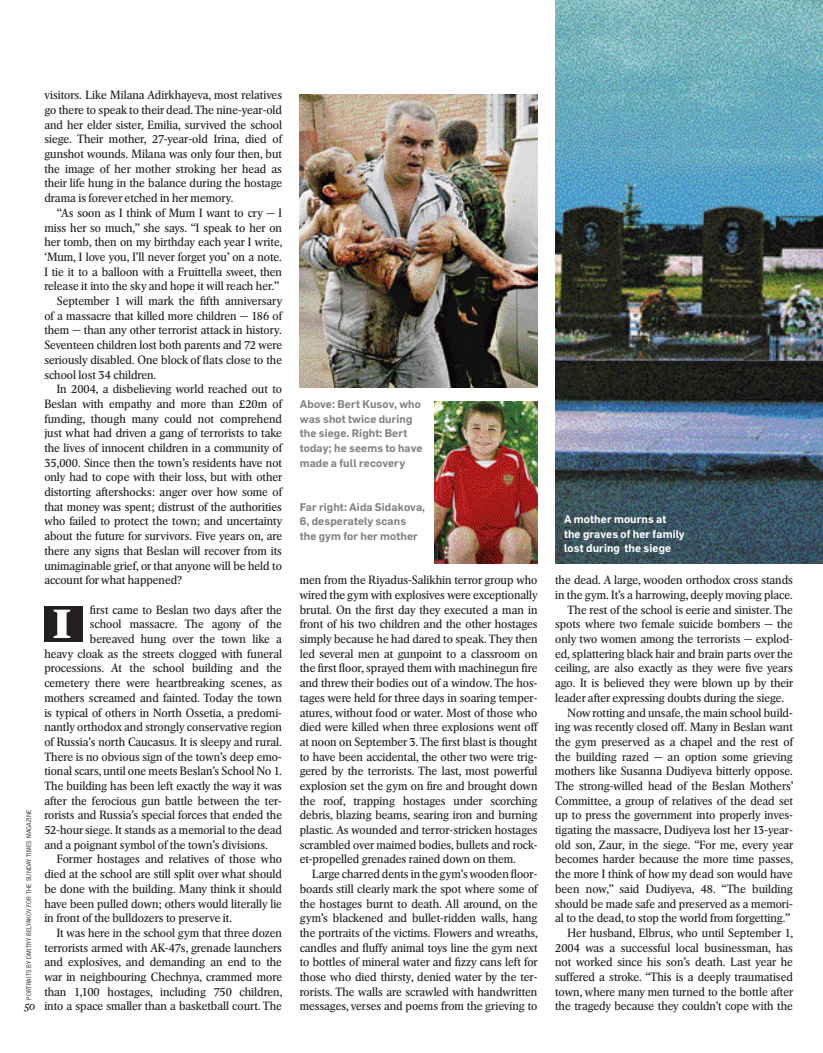
<style>
.page{position:relative;width:823px;height:1053px;background:#fff}
.page>*{position:absolute;margin:0;border:0;box-sizing:border-box;transform-origin:0 0}
.Justified{font:11.88px/14.8px "Arena New";color:#231f20;text-align:justify}
.t1{font:italic 11.25px "Farnham Text";color:#231f20}
.Picture_caption{font:600 11px/14.8px "Flama Stdr";letter-spacing:.01em;color:#808285}
.Picture_caption-2{font:600 11px/14.8px "Flama Stdr";letter-spacing:.01em;color:#fff}
.credit{font:6.88px "News Gothic 2";letter-spacing:.02em;color:#231f20}
</style>
<div class="page">
<img style="left:555px;top:0;width:267px;height:563px">
<img style="left:299px;top:94px;width:238px;height:293px">
<img style="left:434px;top:401px;width:103px;height:162px">
<div style="left:44px;top:606px;width:39px;height:35px;background:#231f20"></div>
<svg style="left:53px;top:609px;width:18px;height:29px"></svg>
<p class="credit" style="left:25px;top:999px;width:191px;rotate:-90deg">PORTRAITS BY DMITRY BELYAKOV FOR THE SUNDAY TIMES MAGAZINE</p>
<p class="t1" style="left:25px;top:999px;width:12px">50</p>
<p class="Justified" style="left:44px;top:88px;width:239px">visitors. Like Milana Adirkhayeva, most relatives go there to speak to their dead. The nine-year-old and her elder sister, Emilia, survived the school siege. Their mother, 27-year-old Irina, died of gunshot wounds. Milana was only four then, but the image of her mother stroking her head as their life hung in the balance during the hostage drama is forever etched in her memory.</p>
<p class="Justified" style="left:44px;top:205px;width:239px;text-indent:12px">“As soon as I think of Mum I want to cry — I miss her so much,” she says. “I speak to her on her tomb, then on my birthday each year I write, ‘Mum, I love you, I’ll never forget you’ on a note.<br>I tie it to a balloon with a Fruittella sweet, then release it into the sky and hope it will reach her.”</p>
<p class="Justified" style="left:44px;top:293px;width:239px;text-indent:12px">September 1 will mark the fifth anniversary of a massacre that killed more children — 186 of them — than any other terrorist attack in history.<br>Seventeen children lost both parents and 72 were seriously disabled. One block of flats close to the school lost 34 children.</p>
<p class="Justified" style="left:44px;top:382px;width:239px;text-indent:12px">In 2004, a disbelieving world reached out to Beslan with empathy and more than £20m of funding, though many could not comprehend just what had driven a gang of terrorists to take the lives of innocent children in a community of 35,000. Since then the town’s residents have not only had to cope with their loss, but with other distorting aftershocks: anger over how some of that money was spent; distrust of the authorities who failed to protect the town; and uncertainty about the future for survivors. Five years on, are there any signs that Beslan will recover from its unimaginable grief, or that anyone will be held to account for what happened?</p>
<p class="Justified" style="left:90px;top:602px;width:193px">first came to Beslan two days after the</p>
<p class="Justified" style="left:90px;top:617px;width:193px">school massacre. The agony of the</p>
<p class="Justified" style="left:90px;top:631px;width:193px">bereaved hung over the town like a</p>
<p class="Justified" style="left:44px;top:646px;width:239px">heavy cloak as the streets clogged with funeral</p>
<p class="Justified" style="left:44px;top:661px;width:239px">processions. At the school building and the</p>
<p class="Justified" style="left:44px;top:675px;width:239px">cemetery there were heartbreaking scenes, as</p>
<p class="Justified" style="left:44px;top:690px;width:239px">mothers screamed and fainted. Today the town</p>
<p class="Justified" style="left:44px;top:705px;width:239px">is typical of others in North Ossetia, a predomi-</p>
<p class="Justified" style="left:44px;top:719px;width:239px">nantly orthodox and strongly conservative region</p>
<p class="Justified" style="left:44px;top:734px;width:239px">of Russia’s north Caucasus. It is sleepy and rural.</p>
<p class="Justified" style="left:44px;top:749px;width:239px">There is no obvious sign of the town’s deep emo-</p>
<p class="Justified" style="left:44px;top:763px;width:239px">tional scars, until one meets Beslan’s School No 1.</p>
<p class="Justified" style="left:44px;top:778px;width:239px">The building has been left exactly the way it was</p>
<p class="Justified" style="left:44px;top:793px;width:239px">after the ferocious gun battle between the ter-</p>
<p class="Justified" style="left:44px;top:807px;width:239px">rorists and Russia’s special forces that ended the</p>
<p class="Justified" style="left:44px;top:822px;width:239px">52-hour siege. It stands as a memorial to the dead</p>
<p class="Justified" style="left:44px;top:837px;width:225px">and a poignant symbol of the town’s divisions.</p>
<p class="Justified" style="left:44px;top:852px;width:239px;text-indent:12px">Former hostages and relatives of those who died at the school are still split over what should be done with the building. Many think it should have been pulled down; others would literally lie in front of the bulldozers to preserve it.</p>
<p class="Justified" style="left:44px;top:925px;width:239px;text-indent:12px">It was here in the school gym that three dozen terrorists armed with AK-47s, grenade launchers and explosives, and demanding an end to the war in neighbouring Chechnya, crammed more than 1,100 hostages, including 750 children, into a space smaller than a basketball court. The</p>
<p class="Picture_caption" style="left:299px;top:396px;width:124px">Above: Bert Kusov, who was shot twice during the siege. Right: Bert today; he seems to have made a full recovery</p>
<p class="Picture_caption" style="left:299px;top:499px;width:127px">Far right: Aida Sidakova,<br>6, desperately scans the gym for her mother</p>
<p class="Justified" style="left:299px;top:572px;width:239px">men from the Riyadus-Salikhin terror group who wired the gym with explosives were exceptionally brutal. On the first day they executed a man in front of his two children and the other hostages simply because he had dared to speak. They then led several men at gunpoint to a classroom on the first floor, sprayed them with machinegun fire and threw their bodies out of a window. The hos&shy;tages were held for three days in soaring temper&shy;atures, without food or water. Most of those who died were killed when three explosions went off at noon on September 3. The first blast is thought to have been accidental, the other two were trig&shy;gered by the terrorists. The last, most powerful explosion set the gym on fire and brought down the roof, trapping hostages under scorching debris, blazing beams, searing iron and burning plastic. As wounded and terror-stricken hostages scrambled over maimed bodies, bullets and rock&shy;et-propelled grenades rained down on them.</p>
<p class="Justified" style="left:299px;top:866px;width:239px;text-indent:12px">Large charred dents in the gym’s wooden floor&shy;boards still clearly mark the spot where some of the hostages burnt to death. All around, on the gym’s blackened and bullet-ridden walls, hang the portraits of the victims. Flowers and wreaths, candles and fluffy animal toys line the gym next to bottles of mineral water and fizzy cans left for those who died thirsty, denied water by the ter&shy;rorists. The walls are scrawled with handwritten messages, verses and poems from the grieving to</p>
<p class="Picture_caption-2" style="left:563px;top:511px;width:122px">A mother mourns at the graves of her family lost during the siege</p>
<p class="Justified" style="left:555px;top:572px;width:239px">the dead. A large, wooden orthodox cross stands in the gym. It’s a harrowing, deeply moving place.</p>
<p class="Justified" style="left:555px;top:602px;width:239px;text-indent:12px">The rest of the school is eerie and sinister. The spots where two female suicide bombers — the only two women among the terrorists — explod&shy;ed, splattering black hair and brain parts over the ceiling, are also exactly as they were five years ago. It is believed they were blown up by their leader after expressing doubts during the siege.</p>
<p class="Justified" style="left:555px;top:705px;width:240px;text-indent:12px">Now rotting and unsafe, the main school build&shy;ing was recently closed off. Many in Beslan want the gym preserved as a chapel and the rest of the building razed — an option some grieving mothers like Susanna Dudiyeva bitterly oppose.<br>The strong-willed head of the Beslan Mothers’ Committee, a group of relatives of the dead set up to press the government into properly inves&shy;tigating the massacre, Dudiyeva lost her 13-year&shy;old son, Zaur, in the siege. “For me, every year becomes harder because the more time passes, the more I think of how my dead son would have been now,” said Dudiyeva, 48. “The building should be made safe and preserved as a memori&shy;al to the dead, to stop the world from forgetting.”</p>
<p class="Justified" style="left:555px;top:925px;width:239px;text-indent:12px">Her husband, Elbrus, who until September 1, 2004 was a successful local businessman, has not worked since his son’s death. Last year he suffered a stroke. “This is a deeply traumatised town, where many men turned to the bottle after the tragedy because they couldn’t cope with the</p>
</div>
